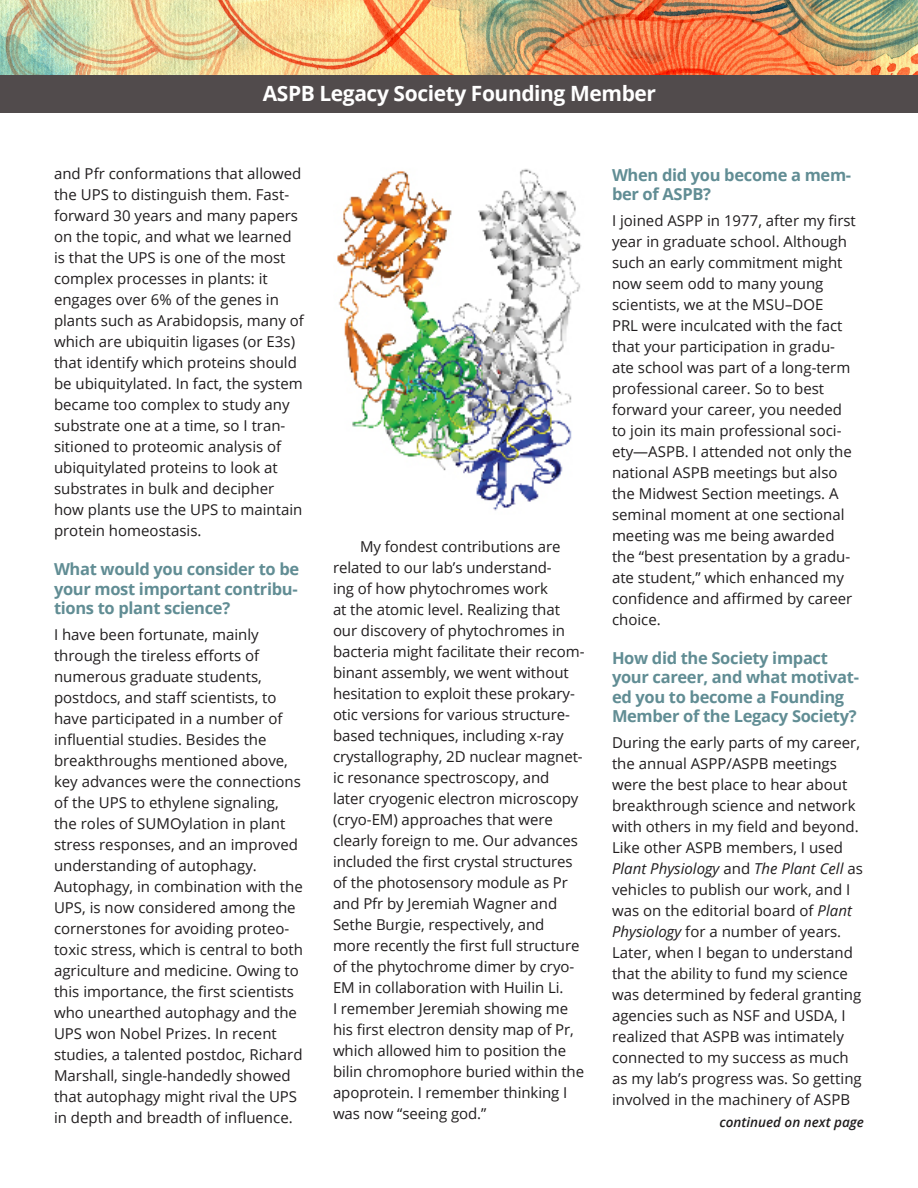
<style>
.page{position:relative;width:918px;height:1188px;background:#fff}
.page>*{position:absolute;margin:0;border:0;box-sizing:border-box;transform-origin:0 0}
.t1{font:700 21px "Open Sans";letter-spacing:-.02em;color:#fff}
.LEGACY_Body_Text_Sub{font:700 16.5px/19.5px "Open Sans";letter-spacing:-.02em;color:#618d94}
.LEGACY_Body_Text_No{font:15px/21px "Open Sans";color:#201d1e}
.LEGACY_Body_Text_Ind{font:15px/21px "Open Sans";letter-spacing:-.005em;color:#201d1e}
.LEGACY_page_next{font:italic 600 13.5px "Open Sans";color:#201d1e}
.s1{font-style:italic}
</style>
<div class="page">
<div style="left:0;top:75px;width:918px;height:37px;background:#514b4c"></div>
<img style="left:0;top:0;width:918px;height:75px">
<img style="left:337px;top:168px;width:244px;height:343px">
<h1 class="t1" style="left:263px;top:79px;width:395px">ASPB Legacy Society Founding Member</h1>
<p class="LEGACY_Body_Text_Ind" style="left:54px;top:163px;width:252px">and Pfr conformations that allowed the UPS to distinguish them. Fast&shy;forward 30 years and many papers on the topic, and what we learned is that the UPS is one of the most complex processes in plants: it engages over 6% of the genes in plants such as Arabidopsis, many of which are ubiquitin ligases (or E3s) that identify which proteins should be ubiquitylated. In fact, the system became too complex to study any substrate one at a time, so I tran&shy;sitioned to proteomic analysis of ubiquitylated proteins to look at substrates in bulk and decipher how plants use the UPS to maintain protein homeostasis.</p>
<p class="LEGACY_Body_Text_Sub" style="left:54px;top:559px;width:247px;text-align:justify">What would you consider to be your most important contribu&shy;tions to plant science?</p>
<p class="LEGACY_Body_Text_No" style="left:54px;top:624px;width:250px">I have been fortunate, mainly through the tireless efforts of numerous graduate students, postdocs, and staff scientists, to have participated in a number of influential studies. Besides the breakthroughs mentioned above, key advances were the connections of the UPS to ethylene signaling, the roles of SUMOylation in plant stress responses, and an improved understanding of autophagy.<br>Autophagy, in combination with the UPS, is now considered among the cornerstones for avoiding proteo&shy;toxic stress, which is central to both agriculture and medicine. Owing to this importance, the first scientists who unearthed autophagy and the UPS won Nobel Prizes. In recent studies, a talented postdoc, Richard Marshall, single-handedly showed that autophagy might rival the UPS in depth and breadth of influence.</p>
<p class="LEGACY_Body_Text_Ind" style="left:333px;top:535px;width:253px;text-indent:27px">My fondest contributions are related to our lab’s understand-<br>ing of how phytochromes work<br>at the atomic level. Realizing that our discovery of phytochromes in bacteria might facilitate their recom&shy;binant assembly, we went without hesitation to exploit these prokary&shy;otic versions for various structure&shy;based techniques, including x-ray crystallography, 2D nuclear magnet&shy;ic resonance spectroscopy, and later cryogenic electron microscopy (cryo-EM) approaches that were clearly foreign to me. Our advances included the first crystal structures of the photosensory module as Pr and Pfr by Jeremiah Wagner and Sethe Burgie, respectively, and more recently the first full structure of the phytochrome dimer by cryo-EM in collaboration with Huilin Li.<br>I remember Jeremiah showing me his first electron density map of Pr, which allowed him to position the bilin chromophore buried within the apoprotein. I remember thinking I was now “seeing god.”</p>
<p class="LEGACY_Body_Text_Sub" style="left:612px;top:164px;width:241px">When did you become a mem&shy;ber of ASPB?</p>
<p class="LEGACY_Body_Text_No" style="left:612px;top:209px;width:245px">I joined ASPP in 1977, after my first year in graduate school. Although such an early commitment might now seem odd to many young scientists, we at the MSU–DOE<br>PRL were inculcated with the fact that your participation in gradu&shy;ate school was part of a long-term professional career. So to best forward your career, you needed to join its main professional soci&shy;ety—ASPB. I attended not only the national ASPB meetings but also the Midwest Section meetings. A seminal moment at one sectional meeting was me being awarded the “best presentation by a gradu&shy;ate student,” which enhanced my confidence and affirmed by career choice.</p>
<p class="LEGACY_Body_Text_Sub" style="left:612px;top:647px;width:249px">How did the Society impact your career, and what motivat&shy;ed you to become a Founding<br>Member of the Legacy Society?</p>
<p class="LEGACY_Body_Text_No" style="left:612px;top:731px;width:252px">During the early parts of my career, the annual ASPP/ASPB meetings were the best place to hear about breakthrough science and network with others in my field and beyond.<br>Like other ASPB members, I used <span class="s1">Plant Physiology</span> and <span class="s1">The Plant Cell</span> as vehicles to publish our work, and I was on the editorial board of <span class="s1">Plant Physiology</span> for a number of years.<br>Later, when I began to understand that the ability to fund my science was determined by federal granting agencies such as NSF and USDA, I realized that ASPB was intimately connected to my success as much as my lab’s progress was. So getting involved in the machinery of ASPB</p>
<p class="LEGACY_page_next" style="left:720px;top:1112px;width:146px">continued on next page</p>
</div>
